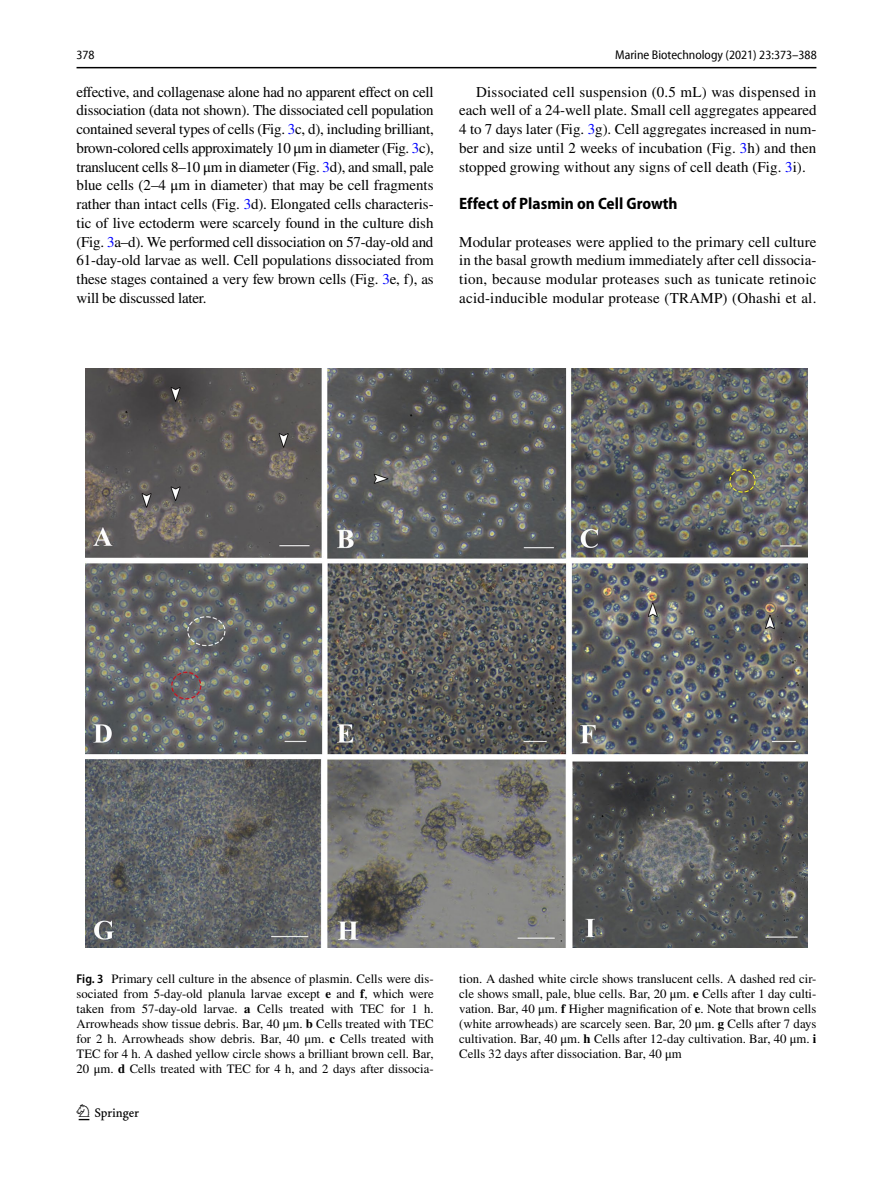
<style>
.page{position:relative;width:893px;height:1187px;background:#fff}
.page>*{position:absolute;margin:0;border:0;box-sizing:border-box;transform-origin:0 0}
.t1{font:22.5px "Springnew Regular 2";color:#000}
.t2{font:700 semi-condensed 16.5px "Myriad Pro";color:#000}
.t3{font:15px/18.8px "STIX";letter-spacing:.005em;color:#000;text-align:justify}
.t4{font:12.75px/15px "STIX";color:#000;text-align:justify}
.t5{font:semi-condensed 12.75px "Myriad Pro Unic";color:#000}
.s1{color:#00f}
.s2{font-family:"Myriad Pro";font-weight:600;font-stretch:semi-condensed}
.s3{font-weight:700}
</style>
<div class="page">
<hr style="left:77px;top:67px;width:739px;height:1px;background:#000">
<img style="left:85px;top:368px;width:723px;height:579px">
<p class="t5" style="left:77px;top:50px;width:20px">378</p>
<p class="t5" style="left:615px;top:50px;width:203px">Marine Biotechnology (2021) 23:373–388</p>
<p class="t3" style="left:77px;top:83px;width:359px">effective, and collagenase alone had no apparent effect on cell dissociation (data not shown). The dissociated cell population contained several types of cells (Fig. <span class="s1">3</span>c, d), including brilliant, brown-colored cells approximately 10 μm in diameter (Fig. <span class="s1">3</span>c), translucent cells 8–10 μm in diameter (Fig. <span class="s1">3</span>d), and small, pale blue cells (2–4 μm in diameter) that may be cell fragments rather than intact cells (Fig. <span class="s1">3</span>d). Elongated cells characteris&shy;tic of live ectoderm were scarcely found in the culture dish (Fig. <span class="s1">3</span>a–d). We performed cell dissociation on 57-day-old and 61-day-old larvae as well. Cell populations dissociated from these stages contained a very few brown cells (Fig. <span class="s1">3</span>e, f), as will be discussed later.</p>
<p class="t3" style="left:459px;top:83px;width:359px;text-indent:17px">Dissociated cell suspension (0.5 mL) was dispensed in each well of a 24-well plate. Small cell aggregates appeared 4 to 7 days later (Fig. <span class="s1">3</span>g). Cell aggregates increased in num&shy;ber and size until 2 weeks of incubation (Fig. <span class="s1">3</span>h) and then stopped growing without any signs of cell death (Fig. <span class="s1">3</span>i).</p>
<p class="t2" style="left:459px;top:194px;width:220px">Effect of Plasmin on Cell Growth</p>
<p class="t3" style="left:459px;top:233px;width:359px">Modular proteases were applied to the primary cell culture in the basal growth medium immediately after cell dissocia&shy;tion, because modular proteases such as tunicate retinoic acid-inducible modular protease (TRAMP) (Ohashi et al.</p>
<p class="t4" style="left:77px;top:971px;width:359px"><span class="s2">Fig. 3</span> Primary cell culture in the absence of plasmin. Cells were dis&shy;sociated from 5-day-old planula larvae except <span class="s3">e</span> and <span class="s3">f</span>, which were taken from 57-day-old larvae. <span class="s3">a</span> Cells treated with TEC for 1 h.<br>Arrowheads show tissue debris. Bar, 40 μm. <span class="s3">b</span> Cells treated with TEC for 2 h. Arrowheads show debris. Bar, 40 μm. <span class="s3">c</span> Cells treated with TEC for 4 h. A dashed yellow circle shows a brilliant brown cell. Bar, 20 μm. <span class="s3">d</span> Cells treated with TEC for 4 h, and 2 days after dissocia-</p>
<p class="t4" style="left:459px;top:971px;width:359px">tion. A dashed white circle shows translucent cells. A dashed red cir&shy;cle shows small, pale, blue cells. Bar, 20 μm. <span class="s3">e</span> Cells after 1 day culti&shy;vation. Bar, 40 μm. <span class="s3">f</span> Higher magnification of <span class="s3">e</span>. Note that brown cells (white arrowheads) are scarcely seen. Bar, 20 μm. <span class="s3">g</span> Cells after 7 days cultivation. Bar, 40 μm. <span class="s3">h</span> Cells after 12-day cultivation. Bar, 40 μm. <span class="s3">i </span>Cells 32 days after dissociation. Bar, 40 μm</p>
<h1 class="t1" style="left:79px;top:1104px;width:62px">1 3</h1>
</div>
